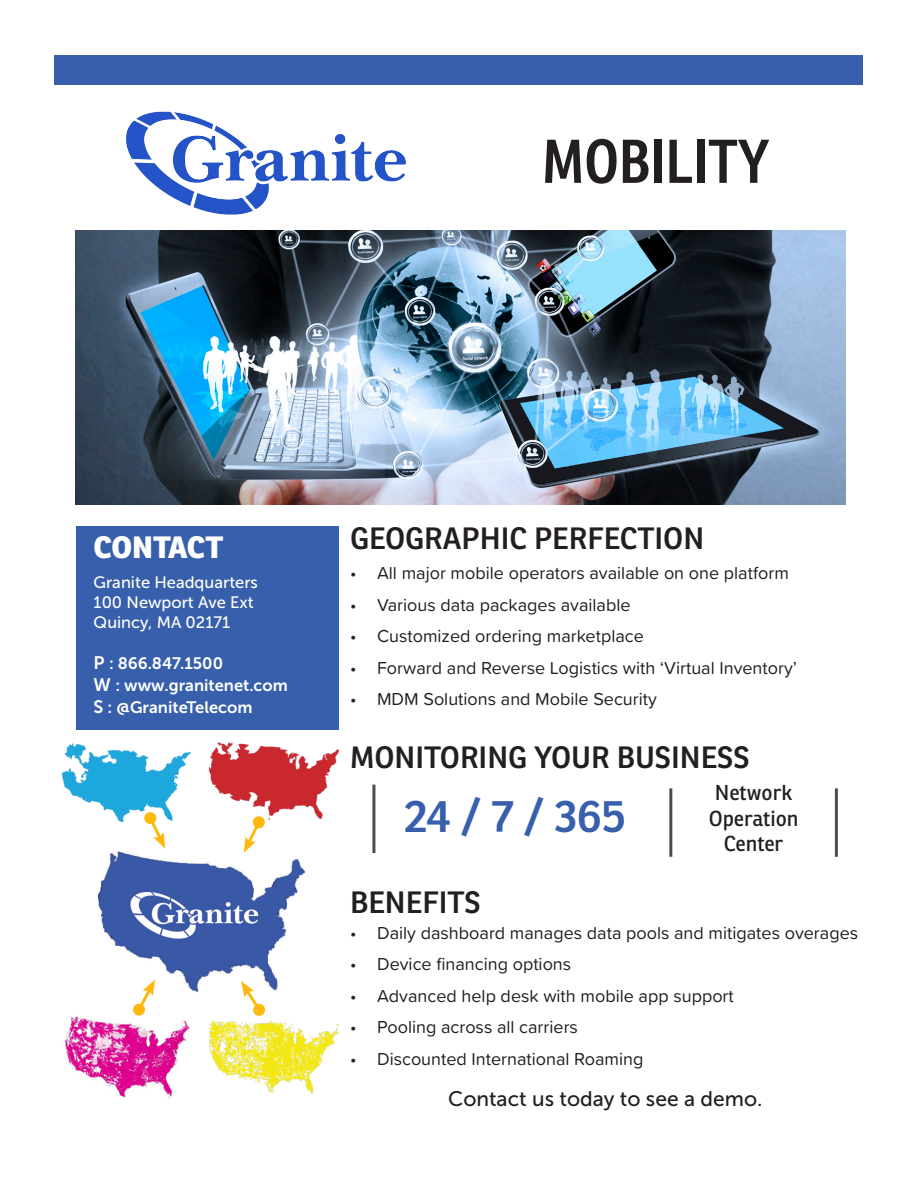
<style>
.page{position:relative;width:918px;height:1188px;background:#fff}
.page>*{position:absolute;margin:0;border:0;box-sizing:border-box;transform-origin:0 0}
.t1{font:600 60px "Ronnia Cond";color:#231f20}
.t2{font:600 45px "Ronnia";color:#375fac}
.t3{font:600 30px "Ronnia";color:#231f20}
.t4{font:800 30px "Ronnia";letter-spacing:-.01em;color:#fff}
.t5{font:21px "Museo Sans 500";color:#231f20}
.t6{font:21px "Ronnia";color:#231f20}
.t7{font:18px "Proxima Soft";color:#231f20}
.t8{font:16.5px "Museo Sans 700";color:#fff}
.t9{font:16.5px "Museo Sans 500";color:#fff}
.s1{font-size:18px}
</style>
<div class="page">
<div style="left:55px;top:55px;width:808px;height:30px;background:#375fac"></div>
<img style="left:76px;top:230px;width:770px;height:275px">
<div style="left:76px;top:526px;width:262px;height:204px;background:#375fac"></div>
<hr style="left:372px;top:785px;width:3px;height:68px;background:#4b4c4d">
<hr style="left:835px;top:788px;width:3px;height:69px;background:#4b4c4d">
<img style="left:126px;top:111px;width:280px;height:104px">
<hr style="left:669px;top:788px;width:3px;height:69px;background:#4b4c4d">
<img style="left:62px;top:744px;width:129px;height:78px">
<img style="left:210px;top:1021px;width:128px;height:73px">
<img style="left:210px;top:743px;width:128px;height:77px">
<img style="left:65px;top:1016px;width:125px;height:82px">
<img style="left:97px;top:848px;width:208px;height:144px">
<svg style="left:241px;top:981px;width:25px;height:35px"></svg>
<svg style="left:132px;top:979px;width:23px;height:38px"></svg>
<svg style="left:143px;top:811px;width:22px;height:38px"></svg>
<svg style="left:244px;top:815px;width:22px;height:38px"></svg>
<p class="t1" style="left:542px;top:125px;width:229px">MOBILITY</p>
<p class="t4" style="left:94px;top:528px;width:131px">CONTACT</p>
<p class="t9" style="left:94px;top:574px;width:166px">Granite Headquarters</p>
<p class="t9" style="left:94px;top:593px;width:162px">100 Newport Ave Ext</p>
<p class="t9" style="left:94px;top:613px;width:138px">Quincy, MA 02171</p>
<p class="t8" style="left:94px;top:654px;width:131px"><span class="s1">P</span> : 866.847.1500</p>
<p class="t8" style="left:94px;top:676px;width:196px"><span class="s1">W</span> : www.granitenet.com</p>
<p class="t8" style="left:94px;top:698px;width:161px"><span class="s1">S</span> : @GraniteTelecom</p>
<p class="t3" style="left:350px;top:520px;width:356px">GEOGRAPHIC PERFECTION</p>
<p class="t7" style="left:350px;top:560px;width:440px">• All major mobile operators available on one platform</p>
<p class="t7" style="left:350px;top:591px;width:282px">• Various data packages available</p>
<p class="t7" style="left:350px;top:623px;width:295px">• Customized ordering marketplace</p>
<p class="t7" style="left:350px;top:654px;width:448px">• Forward and Reverse Logistics with ‘Virtual Inventory’</p>
<p class="t7" style="left:350px;top:686px;width:308px">• MDM Solutions and Mobile Security</p>
<p class="t3" style="left:350px;top:738px;width:401px">MONITORING YOUR BUSINESS</p>
<p class="t2" style="left:404px;top:788px;width:223px">24 / 7 / 365</p>
<p class="t6" style="left:715px;top:780px;width:79px">Network</p>
<p class="t6" style="left:709px;top:805px;width:91px">Operation</p>
<p class="t6" style="left:724px;top:830px;width:61px">Center</p>
<p class="t3" style="left:350px;top:883px;width:132px">BENEFITS</p>
<p class="t7" style="left:350px;top:919px;width:510px">• Daily dashboard manages data pools and mitigates overages</p>
<p class="t7" style="left:350px;top:951px;width:223px">• Device financing options</p>
<p class="t7" style="left:350px;top:982px;width:385px">• Advanced help desk with mobile app support</p>
<p class="t7" style="left:350px;top:1014px;width:229px">• Pooling across all carriers</p>
<p class="t7" style="left:350px;top:1045px;width:295px">• Discounted International Roaming</p>
<p class="t5" style="left:448px;top:1088px;width:316px">Contact us today to see a demo.</p>
</div>
